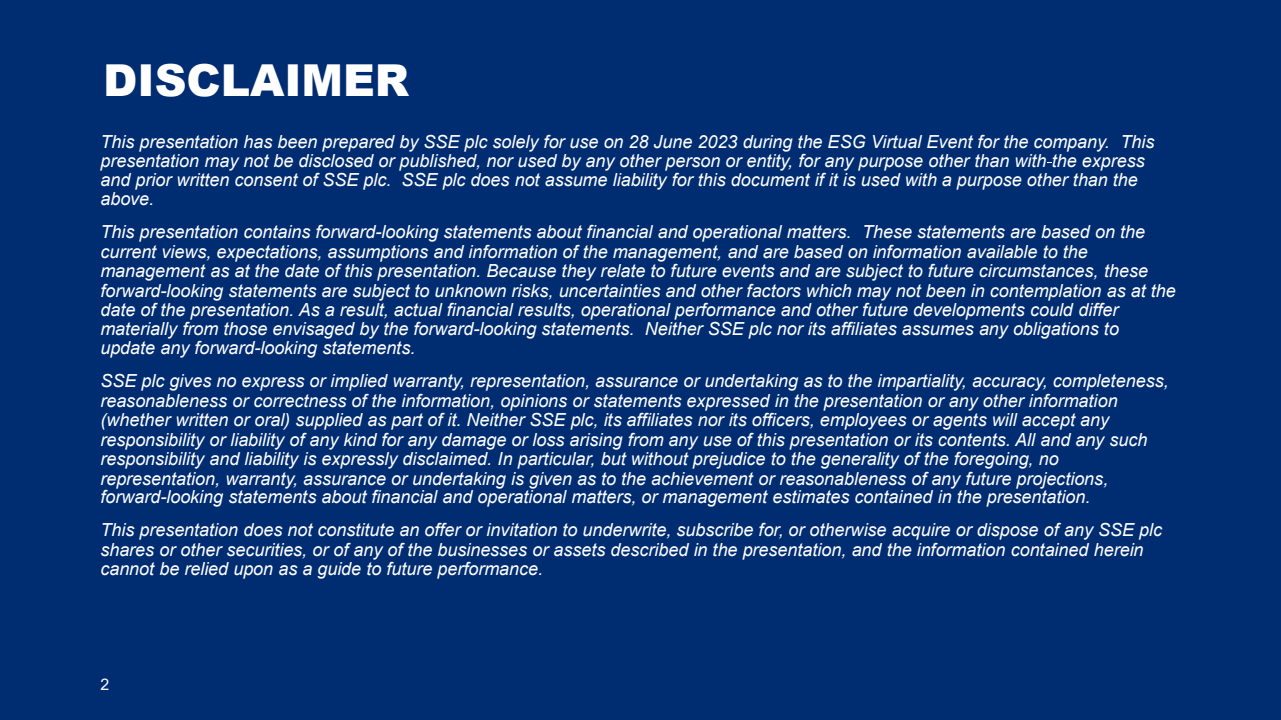
<style>
.page{position:relative;width:1281px;height:720px;background:#fff}
.page>*{position:absolute;margin:0;border:0;box-sizing:border-box;transform-origin:0 0}
.t1{font:900 44px "Arial";color:#fff}
.t2{font:italic 18px/19.3px "Arial";letter-spacing:-.005em;color:#fff}
.t3{font:16px "Arial";color:#fff}
</style>
<div class="page">
<div style="left:0;top:0;width:1280px;height:720px;background:#002d72"></div>
<p class="t1" style="left:103px;top:48px;width:307px">DISCLAIMER</p>
<p class="t2" style="left:100px;top:132px;width:1055px">This presentation has been prepared by SSE plc solely for use on 28 June 2023 during the ESG Virtual Event for the company. This presentation may not be disclosed or published, nor used by any other person or entity, for any purpose other than with the express and prior written consent of SSE plc. SSE plc does not assume liability for this document if it is used with a purpose other than the above.</p>
<p class="t2" style="left:100px;top:222px;width:1076px">This presentation contains forward-looking statements about financial and operational matters. These statements are based on the current views, expectations, assumptions and information of the management, and are based on information available to the management as at the date of this presentation. Because they relate to future events and are subject to future circumstances, these forward-looking statements are subject to unknown risks, uncertainties and other factors which may not been in contemplation as at the date of the presentation. As a result, actual financial results, operational performance and other future developments could differ materially from those envisaged by the forward-looking statements. Neither SSE plc nor its affiliates assumes any obligations to update any forward-looking statements.</p>
<p class="t2" style="left:100px;top:372px;width:1069px">SSE plc gives no express or implied warranty, representation, assurance or undertaking as to the impartiality, accuracy, completeness, reasonableness or correctness of the information, opinions or statements expressed in the presentation or any other information (whether written or oral) supplied as part of it. Neither SSE plc, its affiliates nor its officers, employees or agents will accept any responsibility or liability of any kind for any damage or loss arising from any use of this presentation or its contents. All and any such responsibility and liability is expressly disclaimed. In particular, but without prejudice to the generality of the foregoing, no representation, warranty, assurance or undertaking is given as to the achievement or reasonableness of any future projections, forward-looking statements about financial and operational matters, or management estimates contained in the presentation.</p>
<p class="t2" style="left:100px;top:521px;width:1062px">This presentation does not constitute an offer or invitation to underwrite, subscribe for, or otherwise acquire or dispose of any SSE plc shares or other securities, or of any of the businesses or assets described in the presentation, and the information contained herein cannot be relied upon as a guide to future performance.</p>
<p class="t3" style="left:100px;top:674px;width:10px">2</p>
</div>
